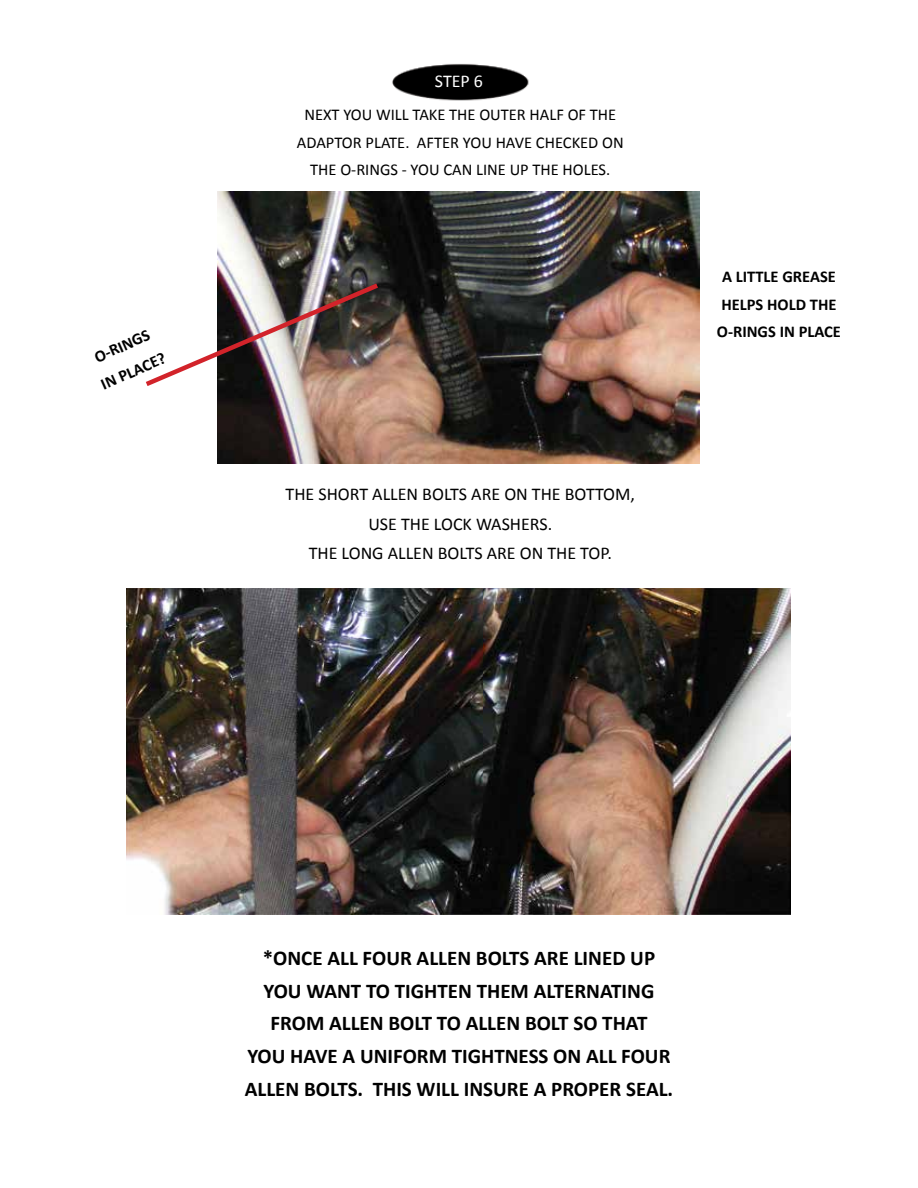
<style>
.page{position:relative;width:918px;height:1188px;background:#fff}
.page>*{position:absolute;margin:0;border:0;box-sizing:border-box;transform-origin:0 0}
.t1{font:700 21px/32.7px "Calibri";color:#000;text-align:center}
.t2{font:18px/29.1px "Calibri";color:#000;text-align:center}
.t3{font:18px "Calibri";color:#fff}
.t4{font:16.5px/27.3px "Calibri";color:#000;text-align:center}
.t5{font:700 16.5px/27.3px "Calibri";color:#000;text-align:center}
</style>
<div class="page">
<img style="left:392px;top:64px;width:137px;height:37px">
<img style="left:218px;top:191px;width:481px;height:273px">
<img style="left:126px;top:589px;width:665px;height:325px">
<img style="left:146px;top:283px;width:232px;height:103px">
<p class="t5" style="left:85px;top:347px;width:70px;rotate:-24deg">O-RINGS<br>IN PLACE?</p>
<p class="t3" style="left:435px;top:69px;width:50px">STEP 6</p>
<p class="t4" style="left:297px;top:101px;width:328px">NEXT YOU WILL TAKE THE OUTER HALF OF THE<br>ADAPTOR PLATE. AFTER YOU HAVE CHECKED ON<br>THE O-RINGS - YOU CAN LINE UP THE HOLES.</p>
<p class="t2" style="left:286px;top:480px;width:351px">THE SHORT ALLEN BOLTS ARE ON THE BOTTOM,<br>USE THE LOCK WASHERS.<br>THE LONG ALLEN BOLTS ARE ON THE TOP.</p>
<p class="t5" style="left:717px;top:263px;width:126px">A LITTLE GREASE<br>HELPS HOLD THE<br>O-RINGS IN PLACE</p>
<p class="t1" style="left:245px;top:942px;width:430px">*ONCE ALL FOUR ALLEN BOLTS ARE LINED UP YOU WANT TO TIGHTEN THEM ALTERNATING FROM ALLEN BOLT TO ALLEN BOLT SO THAT<br>YOU HAVE A UNIFORM TIGHTNESS ON ALL FOUR ALLEN BOLTS. THIS WILL INSURE A PROPER SEAL.</p>
</div>
